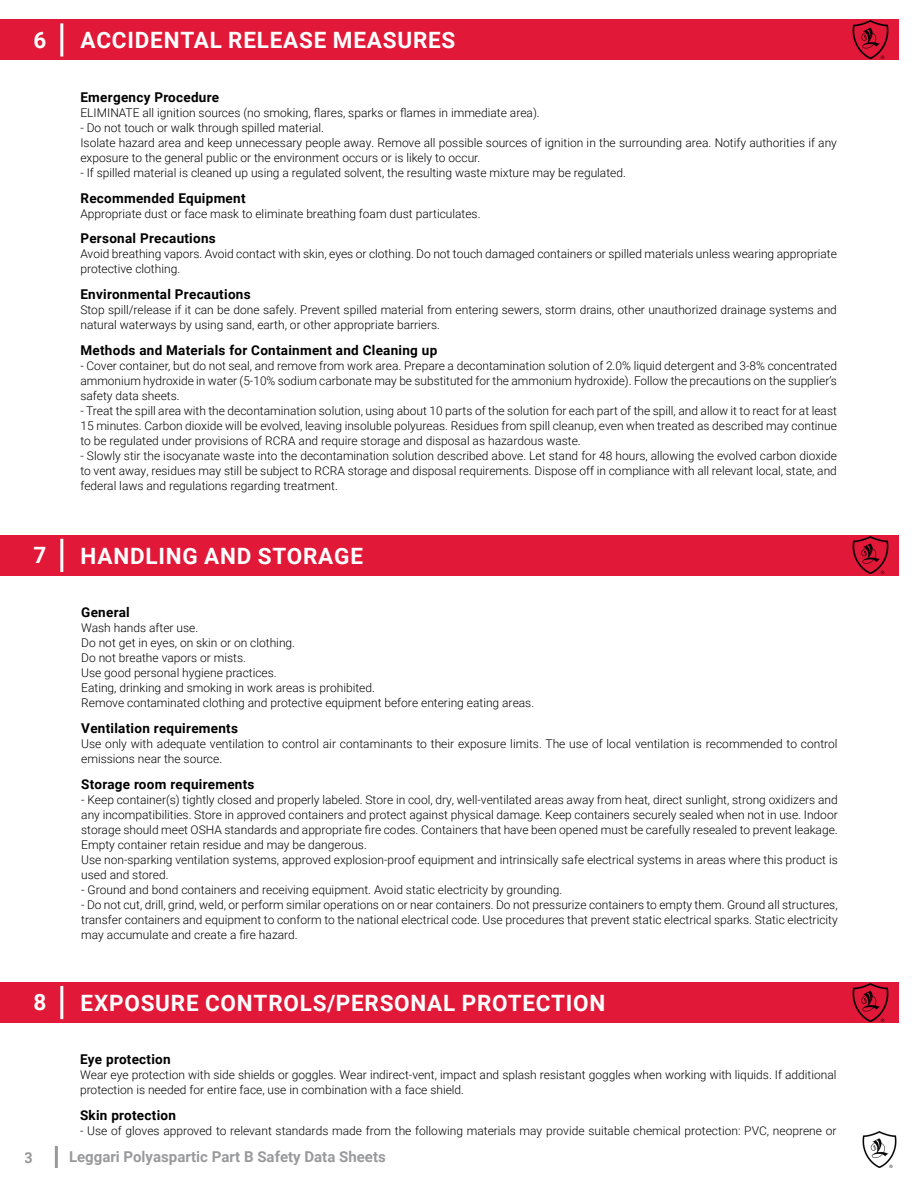
<style>
.page{position:relative;width:918px;height:1188px;background:#fff}
.page>*{position:absolute;margin:0;border:0;box-sizing:border-box;transform-origin:0 0}
.t1{font:700 22.5px "Roboto";letter-spacing:.035em;color:#fff}
.t2{font:700 15px "Roboto";color:#6d6e71}
.t3{font:700 13.5px "Roboto";letter-spacing:.02em;color:#000}
.t4{font:300 12px/15px "Roboto";color:#000}
</style>
<div class="page">
<div style="left:55px;top:1146px;width:3px;height:22px;background:#6d6e71;border:2px solid #6d6e71"></div>
<img style="left:862px;top:1132px;width:35px;height:36px">
<div style="left:0;top:19px;width:899px;height:41px;background:#e11837"></div>
<div style="left:0;top:535px;width:899px;height:40px;background:#e11837"></div>
<div style="left:0;top:982px;width:899px;height:41px;background:#e11837"></div>
<div style="left:60px;top:23px;width:3px;height:34px;border:2px solid #fff"></div>
<div style="left:60px;top:539px;width:3px;height:33px;border:2px solid #fff"></div>
<div style="left:60px;top:986px;width:3px;height:33px;border:2px solid #fff"></div>
<img style="left:852px;top:21px;width:37px;height:38px">
<img style="left:852px;top:536px;width:37px;height:38px">
<img style="left:852px;top:983px;width:37px;height:38px">
<h1 class="t1" style="left:33px;top:24px;width:14px">6</h1>
<h1 class="t1" style="left:81px;top:25px;width:376px">ACCIDENTAL RELEASE MEASURES</h1>
<p class="t3" style="left:80px;top:88px;width:140px">Emergency Procedure</p>
<p class="t4" style="left:80px;top:105px;width:461px">ELIMINATE all ignition sources (no smoking, flares, sparks or flames in immediate area).</p>
<p class="t4" style="left:80px;top:120px;width:758px">- Do not touch or walk through spilled material.<br>Isolate hazard area and keep unnecessary people away. Remove all possible sources of ignition in the surrounding area. Notify authorities if any exposure to the general public or the environment occurs or is likely to occur.</p>
<p class="t4" style="left:80px;top:165px;width:547px">- If spilled material is cleaned up using a regulated solvent, the resulting waste mixture may be regulated.</p>
<p class="t3" style="left:80px;top:188px;width:167px">Recommended Equipment</p>
<p class="t4" style="left:80px;top:205px;width:402px">Appropriate dust or face mask to eliminate breathing foam dust particulates.</p>
<p class="t3" style="left:80px;top:229px;width:137px">Personal Precautions</p>
<p class="t4" style="left:80px;top:246px;width:758px">Avoid breathing vapors. Avoid contact with skin, eyes or clothing. Do not touch damaged containers or spilled materials unless wearing appropriate protective clothing.</p>
<p class="t3" style="left:80px;top:285px;width:172px">Environmental Precautions</p>
<p class="t4" style="left:80px;top:302px;width:758px">Stop spill/release if it can be done safely. Prevent spilled material from entering sewers, storm drains, other unauthorized drainage systems and natural waterways by using sand, earth, or other appropriate barriers.</p>
<p class="t3" style="left:80px;top:341px;width:358px">Methods and Materials for Containment and Cleaning up</p>
<p class="t4" style="left:80px;top:358px;width:758px;text-align:justify">- Cover container, but do not seal, and remove from work area. Prepare a decontamination solution of 2.0% liquid detergent and 3-8% concentrated ammonium hydroxide in water (5-10% sodium carbonate may be substituted for the ammonium hydroxide). Follow the precautions on the supplier’s safety data sheets.</p>
<p class="t4" style="left:80px;top:403px;width:758px;text-align:justify">- Treat the spill area with the decontamination solution, using about 10 parts of the solution for each part of the spill, and allow it to react for at least 15 minutes. Carbon dioxide will be evolved, leaving insoluble polyureas. Residues from spill cleanup, even when treated as described may continue to be regulated under provisions of RCRA and require storage and disposal as hazardous waste.</p>
<p class="t4" style="left:80px;top:448px;width:758px;text-align:justify">- Slowly stir the isocyanate waste into the decontamination solution described above. Let stand for 48 hours, allowing the evolved carbon dioxide to vent away, residues may still be subject to RCRA storage and disposal requirements. Dispose off in compliance with all relevant local, state, and federal laws and regulations regarding treatment.</p>
<h1 class="t1" style="left:33px;top:540px;width:14px">7</h1>
<h1 class="t1" style="left:81px;top:540px;width:284px">HANDLING AND STORAGE</h1>
<p class="t3" style="left:81px;top:603px;width:50px">General</p>
<p class="t4" style="left:81px;top:620px;width:455px">Wash hands after use.<br>Do not get in eyes, on skin or on clothing.<br>Do not breathe vapors or mists.<br>Use good personal hygiene practices.<br>Eating, drinking and smoking in work areas is prohibited.<br>Remove contaminated clothing and protective equipment before entering eating areas.</p>
<p class="t3" style="left:81px;top:719px;width:158px">Ventilation requirements</p>
<p class="t4" style="left:81px;top:736px;width:758px">Use only with adequate ventilation to control air contaminants to their exposure limits. The use of local ventilation is recommended to control emissions near the source.</p>
<p class="t3" style="left:81px;top:775px;width:175px">Storage room requirements</p>
<p class="t4" style="left:81px;top:792px;width:758px">- Keep container(s) tightly closed and properly labeled. Store in cool, dry, well-ventilated areas away from heat, direct sunlight, strong oxidizers and any incompatibilities. Store in approved containers and protect against physical damage. Keep containers securely sealed when not in use. Indoor storage should meet OSHA standards and appropriate fire codes. Containers that have been opened must be carefully resealed to prevent leakage.<br>Empty container retain residue and may be dangerous.<br>Use non-sparking ventilation systems, approved explosion-proof equipment and intrinsically safe electrical systems in areas where this product is used and stored.</p>
<p class="t4" style="left:81px;top:882px;width:483px">- Ground and bond containers and receiving equipment. Avoid static electricity by grounding.</p>
<p class="t4" style="left:81px;top:897px;width:758px;text-align:justify">- Do not cut, drill, grind, weld, or perform similar operations on or near containers. Do not pressurize containers to empty them. Ground all structures, transfer containers and equipment to conform to the national electrical code. Use procedures that prevent static electrical sparks. Static electricity may accumulate and create a fire hazard.</p>
<h1 class="t1" style="left:33px;top:987px;width:14px">8</h1>
<h1 class="t1" style="left:81px;top:987px;width:526px">EXPOSURE CONTROLS/PERSONAL PROTECTION</h1>
<p class="t3" style="left:80px;top:1050px;width:92px">Eye protection</p>
<p class="t4" style="left:80px;top:1067px;width:758px">Wear eye protection with side shields or goggles. Wear indirect-vent, impact and splash resistant goggles when working with liquids. If additional protection is needed for entire face, use in combination with a face shield.</p>
<p class="t3" style="left:80px;top:1106px;width:97px">Skin protection</p>
<p class="t4" style="left:80px;top:1123px;width:758px">- Use of gloves approved to relevant standards made from the following materials may provide suitable chemical protection: PVC, neoprene or</p>
<p class="t2" style="left:25px;top:1147px;width:10px">3</p>
<p class="t2" style="left:69px;top:1146px;width:318px">Leggari Polyaspartic Part B Safety Data Sheets</p>
</div>
